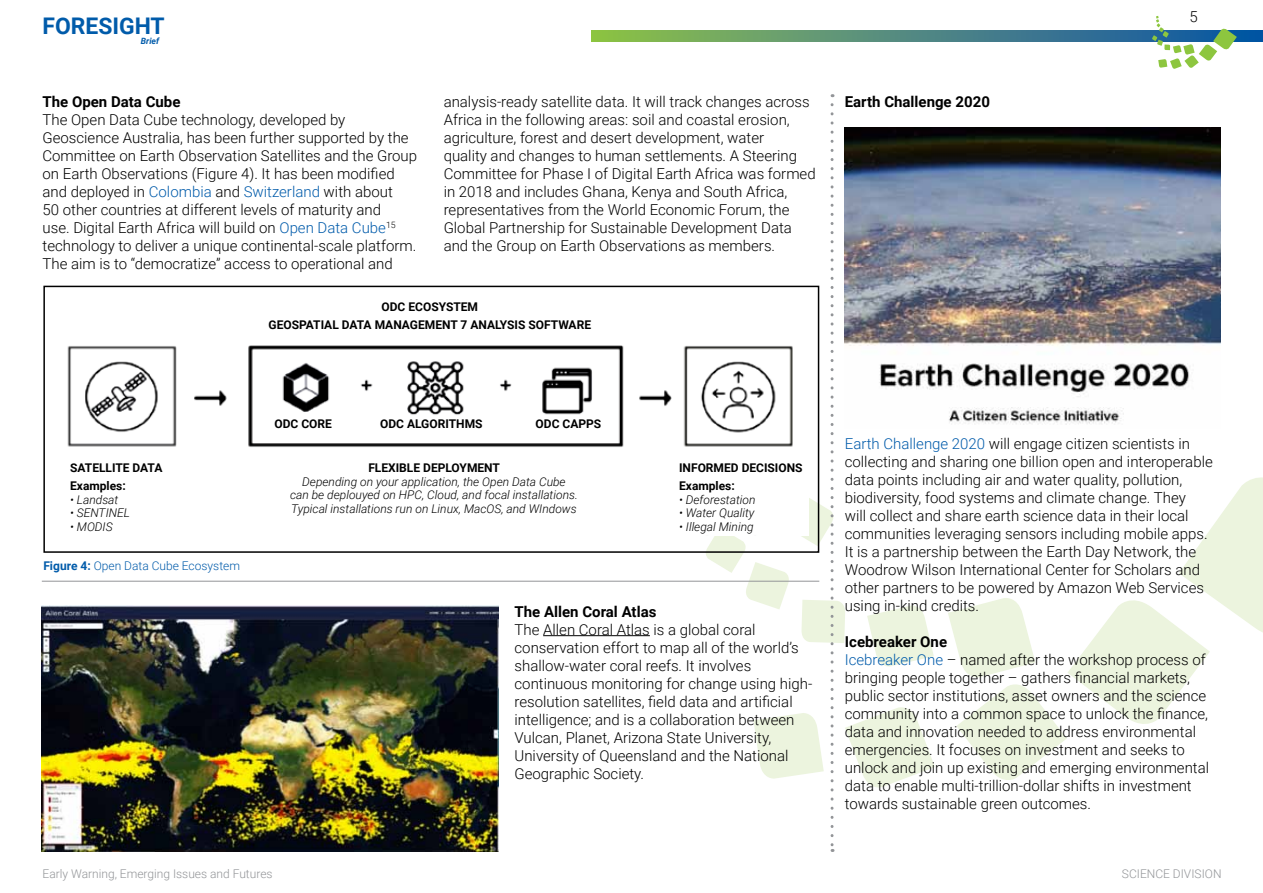
<style>
.page{position:relative;width:1263px;height:893px;background:#fff}
.page>*{position:absolute;margin:0;border:0;box-sizing:border-box;transform-origin:0 0}
.t1{font:700 22.95px "Roboto";color:#005baa}
.t2{font:300 15px/18px "Roboto";color:#000}
.t3{font:700 15px "Roboto";color:#000}
.t4{font:italic 300 12px/13.5px "Roboto";color:#000;text-align:center}
.t5{font:700 12px/18px "Roboto";color:#000}
.t6{font:300 12px "Roboto";color:#939598}
.t7{font:300 12px "Roboto";color:#005baa}
.t8{font:italic 700 8.7px "Roboto";color:#005baa}
.s1{color:#005baa}
.s2{font-weight:700}
</style>
<div class="page">
<svg style="left:591px;top:30px;width:672px;height:12px;background:#558e79"></svg>
<svg style="left:1152px;top:16px;width:85px;height:53px"></svg>
<svg style="left:948px;top:477px;width:315px;height:303px"></svg>
<img style="left:67px;top:345px;width:636px;height:102px">
<div style="left:43px;top:286px;width:776px;height:267px;border:2px solid #000"></div>
<hr style="left:42px;top:581px;width:777px;height:1px;background:#939598">
<img style="left:42px;top:605px;width:457px;height:246px">
<hr style="left:543px;top:635px;width:107px;height:1px;background:#000">
<img style="left:935px;top:128px;width:285px;height:297px">
<svg style="left:703px;top:105px;width:232px;height:747px"></svg>
<h1 class="t1" style="left:43px;top:10px;width:124px">FORESIGHT</h1>
<p class="t8" style="left:141px;top:35px;width:20px">Brief</p>
<p class="t3" style="left:43px;top:91px;width:139px">The Open Data Cube</p>
<p class="t2" style="left:43px;top:110px;width:376px">The Open Data Cube technology, developed by Geoscience Australia, has been further supported by the Committee on Earth Observation Satellites and the Group on Earth Observations (Figure 4). It has been modified and deployed in <span class="s1">Colombia</span> and <span class="s1">Switzerland</span> with about<br>50 other countries at different levels of maturity and<br>use. Digital Earth Africa will build on <span class="s1">Open Data Cube</span><sup>15 </sup>technology to deliver a unique continental-scale platform.<br>The aim is to “democratize” access to operational and</p>
<p class="t2" style="left:444px;top:92px;width:374px">analysis-ready satellite data. It will track changes across Africa in the following areas: soil and coastal erosion, agriculture, forest and desert development, water<br>quality and changes to human settlements. A Steering Committee for Phase I of Digital Earth Africa was formed in 2018 and includes Ghana, Kenya and South Africa, representatives from the World Economic Forum, the Global Partnership for Sustainable Development Data and the Group on Earth Observations as members.</p>
<p class="t5" style="left:269px;top:297px;width:324px;text-align:center">ODC ECOSYSTEM<br>GEOSPATIAL DATA MANAGEMENT 7 ANALYSIS SOFTWARE</p>
<p class="t3" style="left:845px;top:91px;width:147px">Earth Challenge 2020</p>
<p class="t2" style="left:1189px;top:7px;width:10px">5</p>
<p class="t5" style="left:70px;top:459px;width:94px">SATELLITE DATA<br>Examples:</p>
<p class="t4" style="left:70px;top:492px;width:50px">• Landsat</p>
<p class="t4" style="left:70px;top:506px;width:61px">• SENTINEL</p>
<p class="t4" style="left:70px;top:519px;width:44px">• MODIS</p>
<p class="t7" style="left:43px;top:557px;width:198px"><span class="s2">Figure 4:</span> Open Data Cube Ecosystem</p>
<p class="t5" style="left:274px;top:414px;width:59px">ODC CORE</p>
<p class="t5" style="left:380px;top:414px;width:104px">ODC ALGORITHMS</p>
<p class="t5" style="left:536px;top:414px;width:67px">ODC CAPPS</p>
<p class="t5" style="left:368px;top:459px;width:133px">FLEXIBLE DEPLOYMENT</p>
<p class="t4" style="left:290px;top:474px;width:289px">Depending on your application, the Open Data Cube<br>can be deplouyed on HPC, Cloud, and focal installations.<br>Typical installations run on Linux, MacOS, and WIndows</p>
<p class="t5" style="left:679px;top:459px;width:125px">INFORMED DECISIONS<br>Examples:</p>
<p class="t4" style="left:679px;top:492px;width:78px">• Deforestation</p>
<p class="t4" style="left:679px;top:506px;width:77px">• Water Quality</p>
<p class="t4" style="left:679px;top:519px;width:76px">• Illegal Mining</p>
<p class="t3" style="left:514px;top:601px;width:143px">The Allen Coral Atlas</p>
<p class="t2" style="left:514px;top:620px;width:299px">The Allen Coral Atlas is a global coral conservation effort to map all of the world’s shallow-water coral reefs. It involves continuous monitoring for change using high&shy;resolution satellites, field data and artificial intelligence; and is a collaboration between Vulcan, Planet, Arizona State University, University of Queensland and the National Geographic Society.</p>
<p class="t2" style="left:845px;top:434px;width:369px"><span class="s1">Earth Challenge 2020</span> will engage citizen scientists in collecting and sharing one billion open and interoperable data points including air and water quality, pollution, biodiversity, food systems and climate change. They<br>will collect and share earth science data in their local communities leveraging sensors including mobile apps.<br>It is a partnership between the Earth Day Network, the Woodrow Wilson International Center for Scholars and other partners to be powered by Amazon Web Services using in-kind credits.</p>
<p class="t2" style="left:845px;top:632px;width:366px"><span class="s2">Icebreaker One<br></span><span class="s1">Icebreaker One</span> – named after the workshop process of bringing people together – gathers financial markets, public sector institutions, asset owners and the science community into a common space to unlock the finance, data and innovation needed to address environmental emergencies. It focuses on investment and seeks to unlock and join up existing and emerging environmental data to enable multi-trillion-dollar shifts in investment towards sustainable green outcomes.</p>
<p class="t6" style="left:43px;top:865px;width:232px">Early Warning, Emerging Issues and Futures</p>
<p class="t6" style="left:1122px;top:865px;width:101px">SCIENCE DIVISION</p>
</div>
